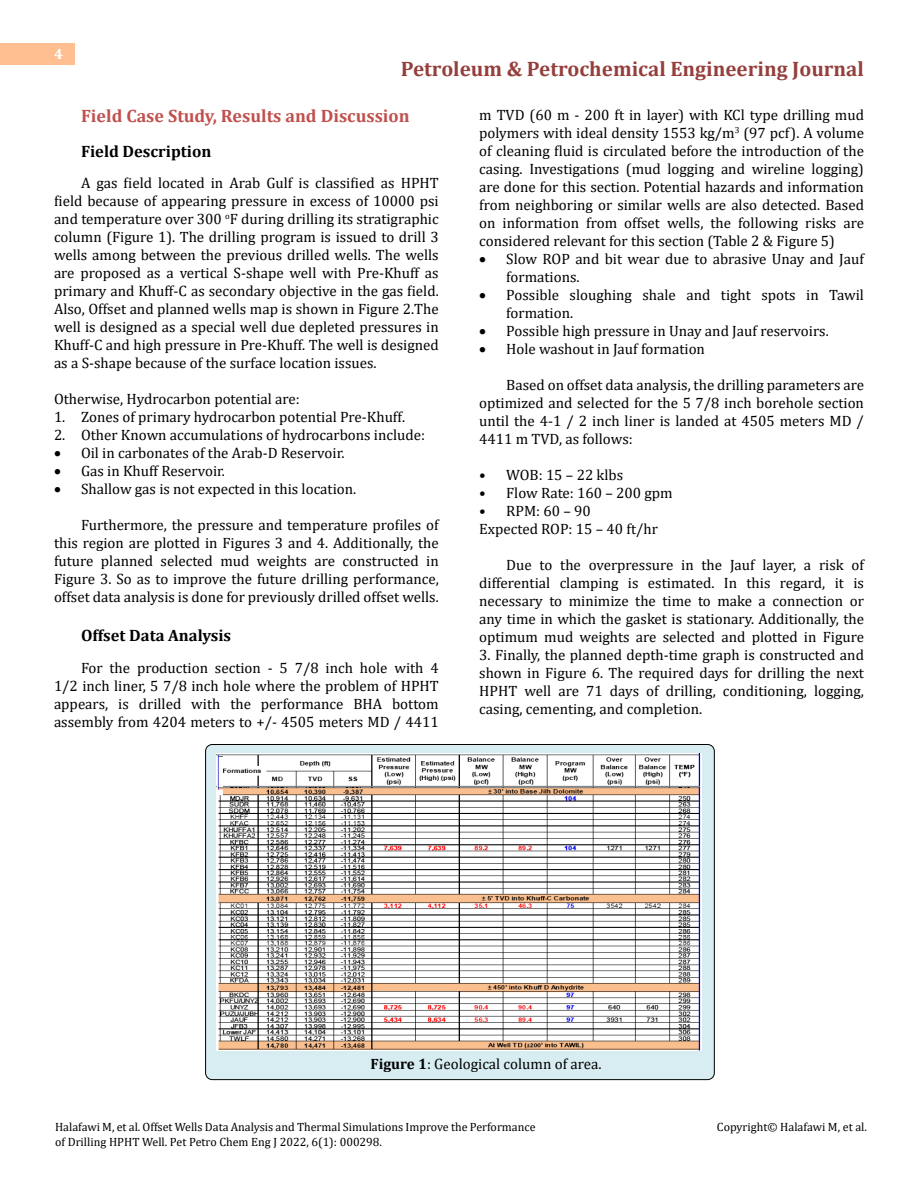
<style>
.page{position:relative;width:918px;height:1188px;background:#fff}
.page>*{position:absolute;margin:0;border:0;box-sizing:border-box;transform-origin:0 0}
.t1{font:700 21px "Cambria";color:#953f3c}
.t2{font:700 18px "Cambria";color:#c0504d}
.t3{font:700 16.5px "Cambria";color:#000}
.t4{font:15px/18px "Cambria";color:#000;text-align:justify}
.t5{font:700 15px "Cambria";color:#fff}
.t6{font:12px/14.4px "Cambria";color:#000}
.s1{font-weight:700}
</style>
<div class="page">
<div style="left:0;top:43px;width:75px;height:21px;background:#ffbf91"></div>
<div style="left:206px;top:744px;width:508px;height:336px;background:#d8edf2;border-radius:7px"></div>
<img style="left:216px;top:754px;width:486px;height:296px">
<p class="t5" style="left:54px;top:44px;width:10px">4</p>
<h1 class="t1" style="left:401px;top:54px;width:465px">Petroleum &amp; Petrochemical Engineering Journal</h1>
<p class="t2" style="left:81px;top:103px;width:330px">Field Case Study, Results and Discussion</p>
<p class="t3" style="left:81px;top:139px;width:132px">Field Description</p>
<p class="t4" style="left:54px;top:174px;width:386px;text-indent:27px">A gas field located in Arab Gulf is classified as HPHT field because of appearing pressure in excess of 10000 psi and temperature over 300 <sup>o</sup>F during drilling its stratigraphic column (Figure 1). The drilling program is issued to drill 3 wells among between the previous drilled wells. The wells are proposed as a vertical S-shape well with Pre-Khuff as primary and Khuff-C as secondary objective in the gas field.<br>Also, Offset and planned wells map is shown in Figure 2.The well is designed as a special well due depleted pressures in Khuff-C and high pressure in Pre-Khuff. The well is designed as a S-shape because of the surface location issues.</p>
<p class="t4" style="left:54px;top:390px;width:247px">Otherwise, Hydrocarbon potential are:</p>
<p class="t4" style="left:54px;top:408px;width:353px">1. Zones of primary hydrocarbon potential Pre-Khuff.</p>
<p class="t4" style="left:54px;top:426px;width:373px">2. Other Known accumulations of hydrocarbons include:</p>
<p class="t4" style="left:54px;top:444px;width:292px">• Oil in carbonates of the Arab-D Reservoir.</p>
<p class="t4" style="left:54px;top:462px;width:172px">• Gas in Khuff Reservoir.</p>
<p class="t4" style="left:54px;top:480px;width:304px">• Shallow gas is not expected in this location.</p>
<p class="t4" style="left:54px;top:516px;width:386px;text-indent:27px">Furthermore, the pressure and temperature profiles of this region are plotted in Figures 3 and 4. Additionally, the future planned selected mud weights are constructed in Figure 3. So as to improve the future drilling performance, offset data analysis is done for previously drilled offset wells.</p>
<p class="t3" style="left:81px;top:624px;width:152px">Offset Data Analysis</p>
<p class="t4" style="left:54px;top:658px;width:386px;text-indent:27px">For the production section - 5 7/8 inch hole with 4<br>1/2 inch liner, 5 7/8 inch hole where the problem of HPHT appears, is drilled with the performance BHA bottom assembly from 4204 meters to +/- 4505 meters MD / 4411</p>
<p class="t4" style="left:479px;top:105px;width:386px">m TVD (60 m - 200 ft in layer) with KCl type drilling mud polymers with ideal density 1553 kg/m<sup>3</sup> (97 pcf). A volume of cleaning fluid is circulated before the introduction of the casing. Investigations (mud logging and wireline logging) are done for this section. Potential hazards and information from neighboring or similar wells are also detected. Based on information from offset wells, the following risks are considered relevant for this section (Table 2 &amp; Figure 5)</p>
<p class="t4" style="left:506px;top:249px;width:359px;text-indent:-27px">• Slow ROP and bit wear due to abrasive Unay and Jauf formations.</p>
<p class="t4" style="left:506px;top:285px;width:359px;text-indent:-27px">• Possible sloughing shale and tight spots in Tawil formation.</p>
<p class="t4" style="left:479px;top:321px;width:351px">• Possible high pressure in Unay and Jauf reservoirs.</p>
<p class="t4" style="left:479px;top:339px;width:227px">• Hole washout in Jauf formation</p>
<p class="t4" style="left:479px;top:375px;width:386px;text-indent:27px">Based on offset data analysis, the drilling parameters are optimized and selected for the 5 7/8 inch borehole section until the 4-1 / 2 inch liner is landed at 4505 meters MD / 4411 m TVD, as follows:</p>
<p class="t4" style="left:479px;top:465px;width:145px">• WOB: 15 – 22 klbs</p>
<p class="t4" style="left:479px;top:483px;width:195px">• Flow Rate: 160 – 200 gpm</p>
<p class="t4" style="left:479px;top:501px;width:180px">• RPM: 60 – 90<br>Expected ROP: 15 – 40 ft/hr</p>
<p class="t4" style="left:479px;top:555px;width:386px;text-indent:27px">Due to the overpressure in the Jauf layer, a risk of differential clamping is estimated. In this regard, it is necessary to minimize the time to make a connection or any time in which the gasket is stationary. Additionally, the optimum mud weights are selected and plotted in Figure</p>
<p class="t4" style="left:479px;top:645px;width:386px">3. Finally, the planned depth-time graph is constructed and shown in Figure 6. The required days for drilling the next HPHT well are 71 days of drilling, conditioning, logging, casing, cementing, and completion.</p>
<p class="t4" style="left:370px;top:1054px;width:233px"><span class="s1">Figure 1</span>: Geological column of area.</p>
<p class="t6" style="left:55px;top:1120px;width:482px">Halafawi M, et al. Offset Wells Data Analysis and Thermal Simulations Improve the Performance of Drilling HPHT Well. Pet Petro Chem Eng J 2022, 6(1): 000298.</p>
<p class="t6" style="left:717px;top:1120px;width:152px">Copyright© Halafawi M, et al.</p>
</div>
